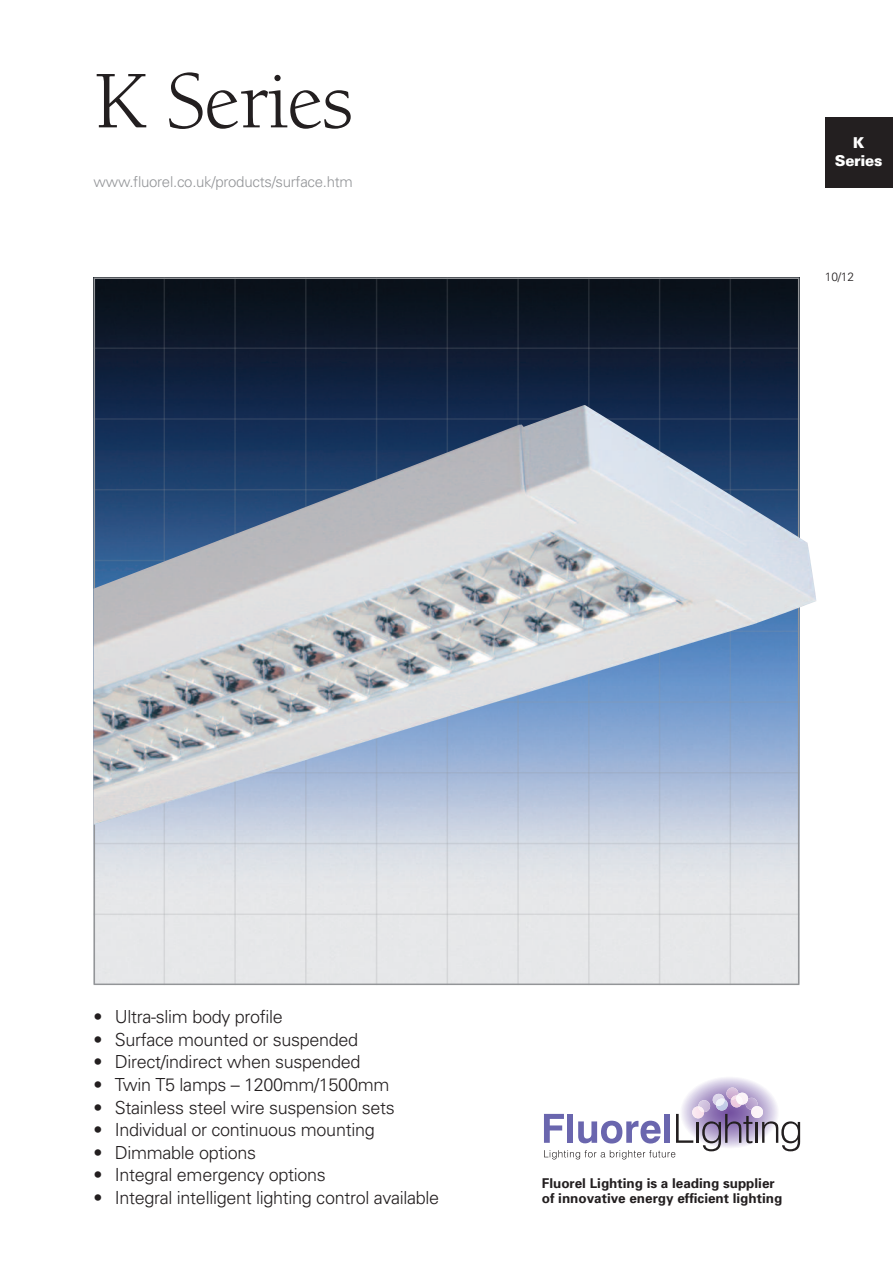
<style>
.page{position:relative;width:893px;height:1263px;background:#fff}
.page>*{position:absolute;margin:0;border:0;box-sizing:border-box;transform-origin:0 0}
.t1{font:84px "Berkeley";letter-spacing:-.015em;color:#231f20}
.t2{font:300 18px "Univers";letter-spacing:-.02em;color:#231f20}
.t3{font:300 15px "Univers";letter-spacing:-.02em;color:#939598}
.t4{font:900 15px/18px "Univers";letter-spacing:-.02em;color:#fff;text-align:center}
.t5{font:700 13.5px/15px "Univers";color:#231f20}
.t6{font:300 12px "Univers";color:#231f20}
</style>
<div class="page">
<svg style="left:544px;top:1077px;width:257px;height:82px"></svg>
<div style="left:825px;top:117px;width:68px;height:70px;background:#231f20"></div>
<img style="left:97px;top:280px;width:699px;height:702px">
<hr style="left:234px;top:277px;width:2px;height:708px;background:#939598;opacity:.2">
<hr style="left:164px;top:277px;width:1px;height:708px;background:#939598;opacity:.2">
<hr style="left:305px;top:277px;width:2px;height:708px;background:#939598;opacity:.2">
<hr style="left:376px;top:277px;width:1px;height:708px;background:#939598;opacity:.2">
<hr style="left:447px;top:277px;width:1px;height:708px;background:#939598;opacity:.2">
<hr style="left:517px;top:277px;width:2px;height:708px;background:#939598;opacity:.2">
<hr style="left:588px;top:277px;width:2px;height:708px;background:#939598;opacity:.2">
<hr style="left:659px;top:277px;width:1px;height:708px;background:#939598;opacity:.2">
<hr style="left:730px;top:277px;width:1px;height:708px;background:#939598;opacity:.2">
<hr style="left:94px;top:347px;width:705px;height:2px;background:#939598;opacity:.2">
<hr style="left:94px;top:843px;width:705px;height:1px;background:#c8cdd6">
<hr style="left:94px;top:913px;width:705px;height:2px;background:#d7d8d9">
<img style="left:94px;top:405px;width:723px;height:420px">
<h1 class="t1" style="left:94px;top:68px;width:261px">K Series</h1>
<p class="t3" style="left:94px;top:176px;width:261px">www.fluorel.co.uk/products/surface.htm</p>
<p class="t4" style="left:835px;top:135px;width:49px">K<br>Series</p>
<p class="t6" style="left:825px;top:272px;width:31px">10/12</p>
<p class="t6" style="left:831px;top:272px;width:24px">1 1</p>
<p class="t2" style="left:94px;top:1010px;width:191px">• Ultra-slim body profile</p>
<p class="t2" style="left:94px;top:1033px;width:266px">• Surface mounted or suspended</p>
<p class="t2" style="left:94px;top:1055px;width:269px">• Direct/indirect when suspended</p>
<p class="t2" style="left:94px;top:1078px;width:297px">• Twin T5 lamps – 1200mm/1500mm</p>
<p class="t2" style="left:94px;top:1100px;width:303px">• Stainless steel wire suspension sets</p>
<p class="t2" style="left:94px;top:1123px;width:283px">• Individual or continuous mounting</p>
<p class="t2" style="left:94px;top:1145px;width:164px">• Dimmable options</p>
<p class="t2" style="left:94px;top:1168px;width:234px">• Integral emergency options</p>
<p class="t2" style="left:94px;top:1190px;width:347px">• Integral intelligent lighting control available</p>
<p class="t5" style="left:542px;top:1176px;width:242px">Fluorel Lighting is a leading supplier of innovative energy efficient lighting</p>
</div>
